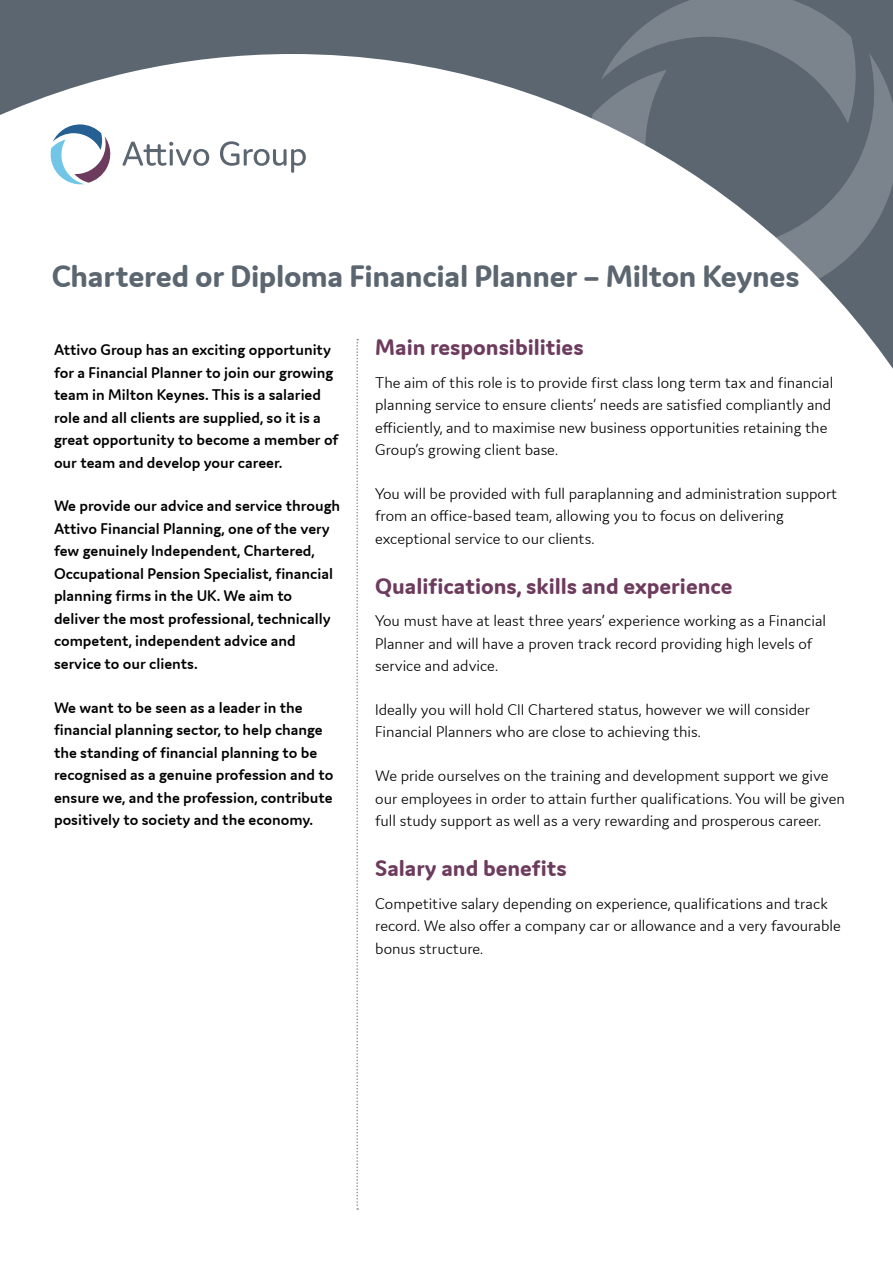
<style>
.page{position:relative;width:893px;height:1263px;background:#fff}
.page>*{position:absolute;margin:0;border:0;box-sizing:border-box;transform-origin:0 0}
.t1{font:700 33px "Domus Attivo";letter-spacing:-.01em;color:#5c6670}
.t2{font:700 24px "Domus Attivo";color:#6d3b5d}
.t3{font:300 16.5px/22.5px "Domus Attivo";color:#000}
.t4{font:600 16.5px/22.5px "Domus Attivo";color:#000}
</style>
<div class="page">
<svg style="left:356px;top:468px;width:2px;height:742px"></svg>
<svg style="left:0;top:0;width:893px;height:467px"></svg>
<svg style="left:589px;top:0;width:304px;height:302px"></svg>
<h1 class="t1" style="left:52px;top:258px;width:749px">Chartered or Diploma Financial Planner – Milton Keynes</h1>
<p class="t4" style="left:54px;top:338px;width:286px">Attivo Group has an exciting opportunity for a Financial Planner to join our growing team in Milton Keynes. This is a salaried role and all clients are supplied, so it is a great opportunity to become a member of our team and develop your career.</p>
<p class="t4" style="left:54px;top:495px;width:288px">We provide our advice and service through Attivo Financial Planning, one of the very few genuinely Independent, Chartered, Occupational Pension Specialist, financial planning firms in the UK. We aim to deliver the most professional, technically competent, independent advice and service to our clients.</p>
<p class="t4" style="left:54px;top:696px;width:281px">We want to be seen as a leader in the financial planning sector, to help change the standing of financial planning to be recognised as a genuine profession and to ensure we, and the profession, contribute positively to society and the economy.</p>
<h2 class="t2" style="left:375px;top:334px;width:210px">Main responsibilities</h2>
<p class="t3" style="left:375px;top:371px;width:460px">The aim of this role is to provide first class long term tax and financial planning service to ensure clients’ needs are satisfied compliantly and efficiently, and to maximise new business opportunities retaining the Group’s growing client base.</p>
<p class="t3" style="left:375px;top:482px;width:464px">You will be provided with full paraplanning and administration support from an office-based team, allowing you to focus on delivering exceptional service to our clients.</p>
<h2 class="t2" style="left:375px;top:573px;width:359px">Qualifications, skills and experience</h2>
<p class="t3" style="left:375px;top:609px;width:452px">You must have at least three years’ experience working as a Financial<br>Planner and will have a proven track record providing high levels of service and advice.</p>
<p class="t3" style="left:375px;top:698px;width:437px">Ideally you will hold CII Chartered status, however we will consider<br>Financial Planners who are close to achieving this.</p>
<p class="t3" style="left:375px;top:764px;width:471px">We pride ourselves on the training and development support we give our employees in order to attain further qualifications. You will be given full study support as well as a very rewarding and prosperous career.</p>
<h2 class="t2" style="left:375px;top:855px;width:193px">Salary and benefits</h2>
<p class="t3" style="left:375px;top:892px;width:467px">Competitive salary depending on experience, qualifications and track record. We also offer a company car or allowance and a very favourable bonus structure.</p>
</div>
